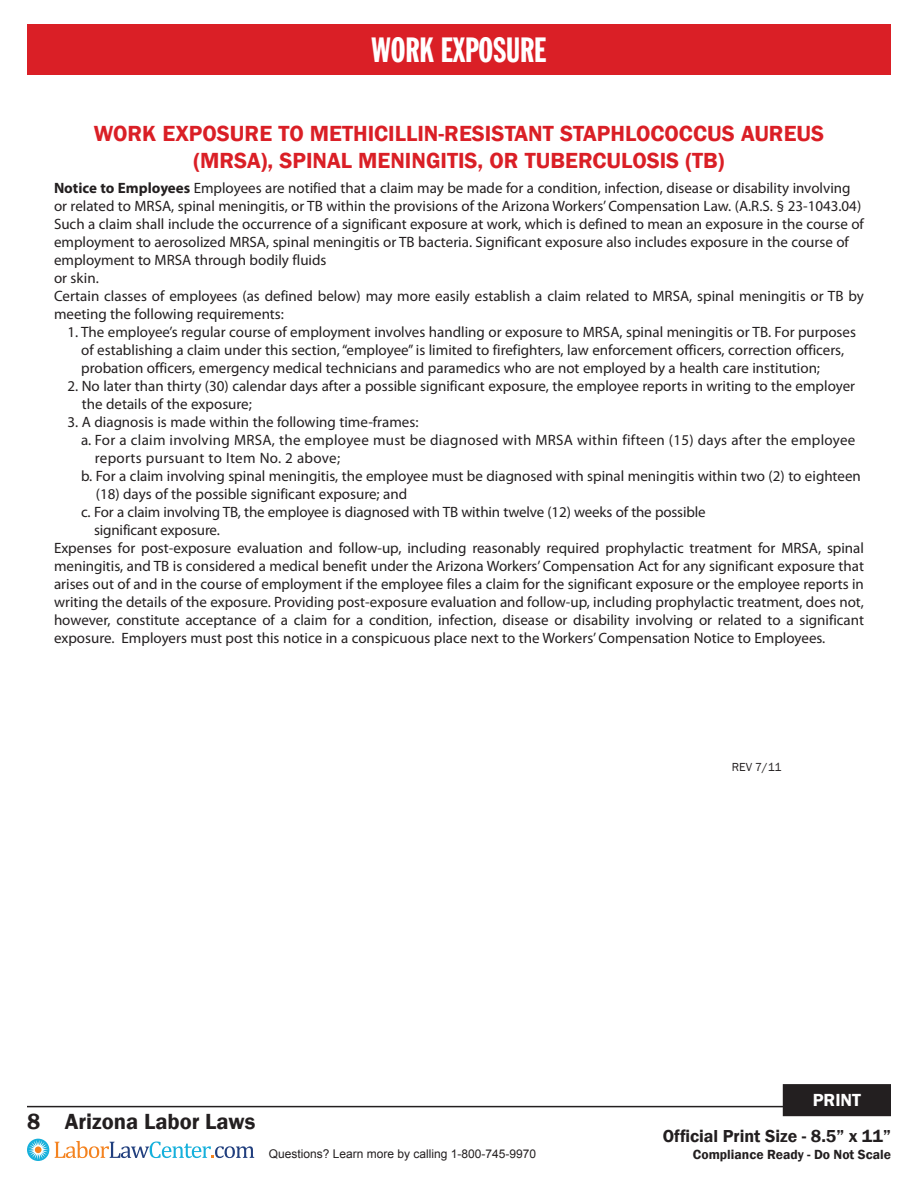
<style>
.page{position:relative;width:918px;height:1188px;background:#fff}
.page>*{position:absolute;margin:0;border:0;box-sizing:border-box;transform-origin:0 0}
.t1{font:34.5px "Franklin Gothic Extra Cond";color:#fff}
.t2{font:600 22.5px/27px "Franklin Gothic";color:#da1f26;text-align:center}
.t3{font:600 22.5px "Franklin Gothic";color:#231f20}
.t4{font:600 18px "Franklin Gothic";color:#fff}
.t5{font:600 17.85px "Franklin Gothic";color:#231f20}
.t6{font:15px/18px "Myriad Pro";color:#231f20}
.t7{font:15px "Myriad Pro";letter-spacing:.02em;color:#231f20}
.t8{font:600 13.65px "Franklin Gothic";color:#231f20}
.t9{font:12px "Arial";color:#231f20}
.t10{font:12px "Franklin Gothic";color:#231f20}
.s1{font-weight:700}
</style>
<div class="page">
<hr style="left:27px;top:1106px;width:756px;height:1px;background:#231f20">
<svg style="left:27px;top:1139px;width:22px;height:22px"></svg>
<div style="left:35px;top:1146px;width:7px;height:7px;background:#f58320;border-radius:50%"></div>
<svg style="left:55px;top:1141px;width:199px;height:17px"></svg>
<div style="left:784px;top:1086px;width:106px;height:29px;background:#231f20"></div>
<div style="left:783px;top:1084px;width:108px;height:32px;border:3px solid #231f20"></div>
<div style="left:27px;top:24px;width:864px;height:50px;background:#da1f26"></div>
<h1 class="t1" style="left:372px;top:31px;width:176px">WORK EXPOSURE</h1>
<h2 class="t2" style="left:94px;top:120px;width:732px">WORK EXPOSURE TO METHICILLIN-RESISTANT STAPHLOCOCCUS AUREUS (MRSA), SPINAL MENINGITIS, OR TUBERCULOSIS (TB)</h2>
<p class="t6" style="left:54px;top:179px;width:812px"><span class="s1">Notice to Employees</span> Employees are notified that a claim may be made for a condition, infection, disease or disability involving or related to MRSA, spinal meningitis, or TB within the provisions of the Arizona Workers’ Compensation Law. (A.R.S. § 23-1043.04)<br>Such a claim shall include the occurrence of a significant exposure at work, which is defined to mean an exposure in the course of employment to aerosolized MRSA, spinal meningitis or TB bacteria. Significant exposure also includes exposure in the course of employment to MRSA through bodily fluids<br>or skin.<br>Certain classes of employees (as defined below) may more easily establish a claim related to MRSA, spinal meningitis or TB by meeting the following requirements:</p>
<p class="t6" style="left:81px;top:323px;width:776px;text-indent:-14px">1. The employee’s regular course of employment involves handling or exposure to MRSA, spinal meningitis or TB. For purposes of establishing a claim under this section, “employee” is limited to firefighters, law enforcement officers, correction officers, probation officers, emergency medical technicians and paramedics who are not employed by a health care institution;</p>
<p class="t6" style="left:82px;top:377px;width:775px;text-indent:-14px">2. No later than thirty (30) calendar days after a possible significant exposure, the employee reports in writing to the employer the details of the exposure;</p>
<p class="t6" style="left:68px;top:413px;width:352px">3. A diagnosis is made within the following time-frames:</p>
<p class="t7" style="left:81px;top:431px;width:776px">a. For a claim involving MRSA, the employee must be diagnosed with MRSA within fifteen (15) days after the employee</p>
<p class="t7" style="left:95px;top:449px;width:247px">reports pursuant to Item No. 2 above;</p>
<p class="t6" style="left:81px;top:467px;width:781px">b. For a claim involving spinal meningitis, the employee must be diagnosed with spinal meningitis within two (2) to eighteen</p>
<p class="t6" style="left:96px;top:485px;width:313px">(18) days of the possible significant exposure; and</p>
<p class="t6" style="left:81px;top:503px;width:626px">c. For a claim involving TB, the employee is diagnosed with TB within twelve (12) weeks of the possible</p>
<p class="t6" style="left:94px;top:521px;width:127px">significant exposure.</p>
<p class="t6" style="left:54px;top:539px;width:812px">Expenses for post-exposure evaluation and follow-up, including reasonably required prophylactic treatment for MRSA, spinal</p>
<p class="t6" style="left:54px;top:557px;width:811px">meningitis, and TB is considered a medical benefit under the Arizona Workers’ Compensation Act for any significant exposure that</p>
<p class="t6" style="left:54px;top:575px;width:811px">arises out of and in the course of employment if the employee files a claim for the significant exposure or the employee reports in</p>
<p class="t6" style="left:54px;top:593px;width:811px">writing the details of the exposure. Providing post-exposure evaluation and follow-up, including prophylactic treatment, does not,</p>
<p class="t6" style="left:54px;top:611px;width:812px">however, constitute acceptance of a claim for a condition, infection, disease or disability involving or related to a significant</p>
<p class="t6" style="left:54px;top:629px;width:773px">exposure. Employers must post this notice in a conspicuous place next to the Workers’ Compensation Notice to Employees.</p>
<p class="t10" style="left:732px;top:759px;width:51px">REV 7/11</p>
<h2 class="t3" style="left:27px;top:1107px;width:230px">8 Arizona Labor Laws</h2>
<p class="t9" style="left:269px;top:1146px;width:269px">Questions? Learn more by calling 1-800-745-9970</p>
<p class="t4" style="left:813px;top:1089px;width:50px">PRINT</p>
<p class="t5" style="left:663px;top:1125px;width:230px">Official Print Size - 8.5” x 11”</p>
<p class="t8" style="left:693px;top:1146px;width:200px">Compliance Ready - Do Not Scale</p>
</div>
